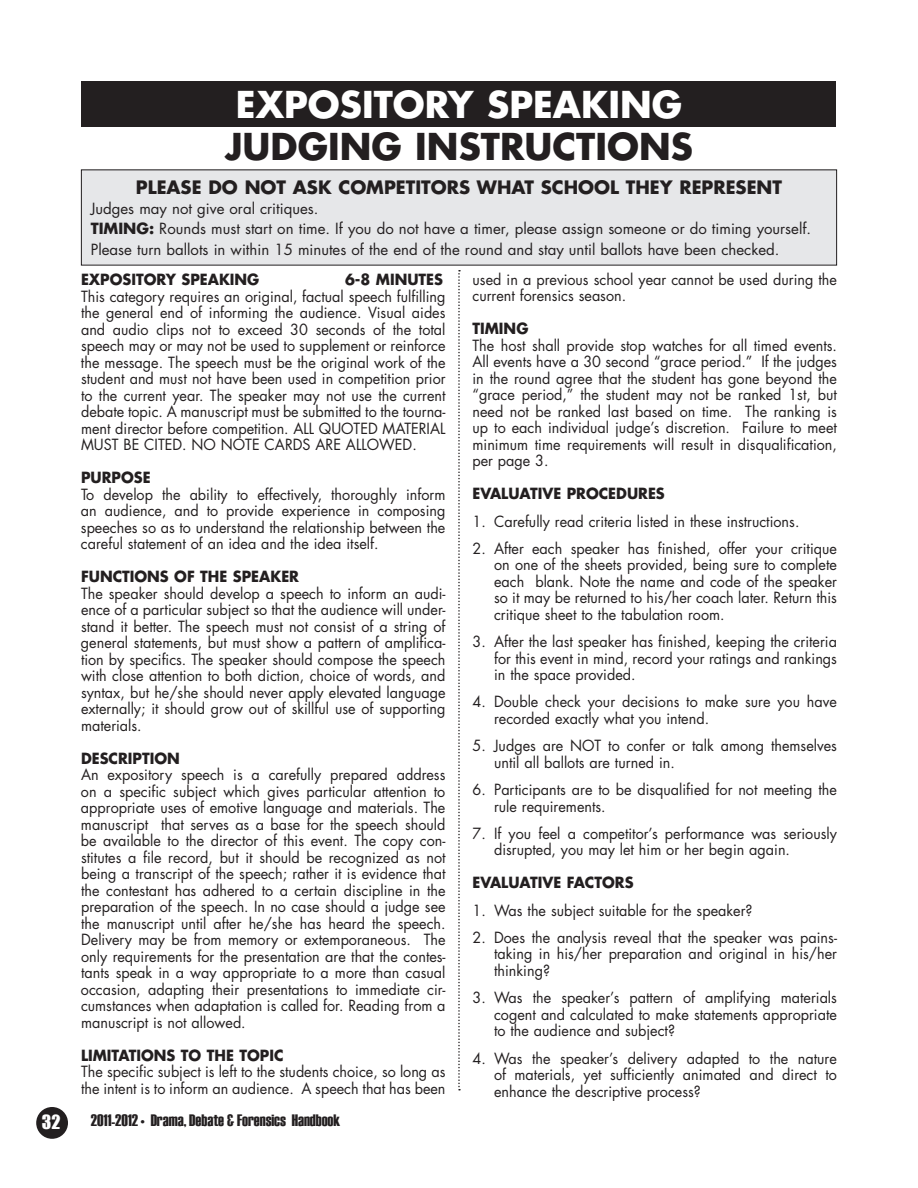
<style>
.page{position:relative;width:918px;height:1188px;background:#fff}
.page>*{position:absolute;margin:0;border:0;box-sizing:border-box;transform-origin:0 0}
.t1{font:700 36px "Futura";color:#231f20}
.t2{font:700 36px "Futura";color:#fff}
.t3{font:700 18px "Futura";color:#231f20}
.t4{font:18px "Impact";color:#fff}
.t5{font:16.5px "Haettenschweiler";color:#231f20}
.t6{font:15px/16.5px "Futura";color:#231f20;text-align:justify;scale:.96 1}
.t7{font:15px/20.4px "Futura";color:#231f20}
.t8{font:700 15px "Futura";color:#231f20;scale:.96 1}
.t9{font:700 15px "Futura";color:#231f20}
.s1{font-weight:700}
</style>
<div class="page">
<div style="left:36px;top:1107px;width:32px;height:32px;background:#231f20;border-radius:50%"></div>
<svg style="left:458px;top:270px;width:2px;height:820px"></svg>
<div style="left:81px;top:170px;width:756px;height:95px;background:#e6e7e9"></div>
<div style="left:82px;top:81px;width:754px;height:45px;background:#231f20"></div>
<h1 class="t2" style="left:236px;top:80px;width:448px">EXPOSITORY SPEAKING</h1>
<h1 class="t1" style="left:225px;top:122px;width:469px">JUDGING INSTRUCTIONS</h1>
<p class="t3" style="left:136px;top:174px;width:648px">PLEASE DO NOT ASK COMPETITORS WHAT SCHOOL THEY REPRESENT</p>
<p class="t7" style="left:91px;top:198px;width:226px">Judges may not give oral critiques.</p>
<p class="t9" style="left:91px;top:218px;width:19px">Timing</p>
<p class="t7" style="left:91px;top:219px;width:719px;text-indent:58px"><span class="s1">:</span> Rounds must start on time. If you do not have a timer, please assign someone or do timing yourself.<br>Please turn ballots in within 15 minutes of the end of the round and stay until ballots have been checked.</p>
<p class="t8" style="left:81px;top:269px;width:187px">EXPOSITORY SPEAKING</p>
<p class="t8" style="left:345px;top:269px;width:104px">6-8 MINUTES</p>
<p class="t6" style="left:81px;top:288px;width:381px">This category requires an original, factual speech fulfilling the general end of informing the audience. Visual aides and audio clips not to exceed 30 seconds of the total speech may or may not be used to supplement or reinforce the message. The speech must be the original work of the student and must not have been used in competition prior to the current year. The speaker may not use the current debate topic. A manuscript must be submitted to the tourna&shy;ment director before competition. ALL QUOTED MATERIAL MUST BE CITED. NO NOTE CARDS ARE ALLOWED.</p>
<p class="t8" style="left:81px;top:467px;width:74px">PURPOSE</p>
<p class="t6" style="left:81px;top:486px;width:381px">To develop the ability to effectively, thoroughly inform an audience, and to provide experience in composing speeches so as to understand the relationship between the careful statement of an idea and the idea itself.</p>
<p class="t8" style="left:81px;top:566px;width:229px">FUNCTIONS OF THE SPEAKER</p>
<p class="t6" style="left:81px;top:585px;width:381px">The speaker should develop a speech to inform an audi&shy;ence of a particular subject so that the audience will under&shy;stand it better. The speech must not consist of a string of general statements, but must show a pattern of amplifica&shy;tion by specifics. The speaker should compose the speech with close attention to both diction, choice of words, and syntax, but he/she should never apply elevated language externally; it should grow out of skillful use of supporting materials.</p>
<p class="t8" style="left:81px;top:747px;width:105px">DESCRIPTION</p>
<p class="t6" style="left:81px;top:766px;width:381px;text-align:left">An expository speech is a carefully prepared address on a specific subject which gives particular attention to appropriate uses of emotive language and materials. The manuscript that serves as a base for the speech should be available to the director of this event. The copy con&shy;stitutes a file record, but it should be recognized as not being a transcript of the speech; rather it is evidence that the contestant has adhered to a certain discipline in the preparation of the speech. In no case should a judge see the manuscript until after he/she has heard the speech.<br>Delivery may be from memory or extemporaneous. The only requirements for the presentation are that the contes&shy;tants speak in a way appropriate to a more than casual occasion, adapting their presentations to immediate cir&shy;cumstances when adaptation is called for. Reading from a manuscript is not allowed.</p>
<p class="t8" style="left:81px;top:1044px;width:212px">LIMITATIONS TO THE TOPIC</p>
<p class="t6" style="left:81px;top:1063px;width:381px">The specific subject is left to the students choice, so long as the intent is to inform an audience. A speech that has been</p>
<p class="t4" style="left:42px;top:1111px;width:10px">32</p>
<p class="t5" style="left:91px;top:1111px;width:251px">2011-2012 • Drama, Debate &amp; Forensics Handbook</p>
<p class="t6" style="left:473px;top:271px;width:381px">used in a previous school year cannot be used during the current forensics season.</p>
<p class="t8" style="left:472px;top:318px;width:60px">TIMING</p>
<p class="t6" style="left:472px;top:337px;width:381px;text-align:left">The host shall provide stop watches for all timed events.<br>All events have a 30 second “grace period. ” If the judges in the round agree that the student has gone beyond the “grace period,” the student may not be ranked 1st, but need not be ranked last based on time. The ranking is up to each individual judge’s discretion. Failure to meet minimum time requirements will result in disqualification, per page 3.</p>
<p class="t8" style="left:472px;top:483px;width:202px">EVALUATIVE PROCEDURES</p>
<p class="t6" style="left:472px;top:513px;width:339px">1. Carefully read criteria listed in these instructions.</p>
<p class="t6" style="left:494px;top:540px;width:359px;text-indent:-22px">2. After each speaker has finished, offer your critique on one of the sheets provided, being sure to complete each blank. Note the name and code of the speaker so it may be returned to his/her coach later. Return this critique sheet to the tabulation room.</p>
<p class="t6" style="left:494px;top:633px;width:359px;text-indent:-22px">3. After the last speaker has finished, keeping the criteria for this event in mind, record your ratings and rankings in the space provided.</p>
<p class="t6" style="left:494px;top:693px;width:359px;text-indent:-22px">4. Double check your decisions to make sure you have recorded exactly what you intend.</p>
<p class="t6" style="left:494px;top:737px;width:359px;text-indent:-22px">5. Judges are NOT to confer or talk among themselves until all ballots are turned in.</p>
<p class="t6" style="left:494px;top:781px;width:359px;text-indent:-22px">6. Participants are to be disqualified for not meeting the rule requirements.</p>
<p class="t6" style="left:494px;top:825px;width:359px;text-indent:-22px">7. If you feel a competitor’s performance was seriously disrupted, you may let him or her begin again.</p>
<p class="t8" style="left:472px;top:872px;width:169px">EVALUATIVE FACTORS</p>
<p class="t6" style="left:472px;top:902px;width:293px">1. Was the subject suitable for the speaker?</p>
<p class="t6" style="left:494px;top:929px;width:359px;text-indent:-22px">2. Does the analysis reveal that the speaker was pains&shy;taking in his/her preparation and original in his/her thinking?</p>
<p class="t6" style="left:494px;top:989px;width:359px;text-indent:-22px">3. Was the speaker’s pattern of amplifying materials cogent and calculated to make statements appropriate to the audience and subject?</p>
<p class="t6" style="left:494px;top:1050px;width:359px;text-indent:-22px">4. Was the speaker’s delivery adapted to the nature of materials, yet sufficiently animated and direct to enhance the descriptive process?</p>
</div>
